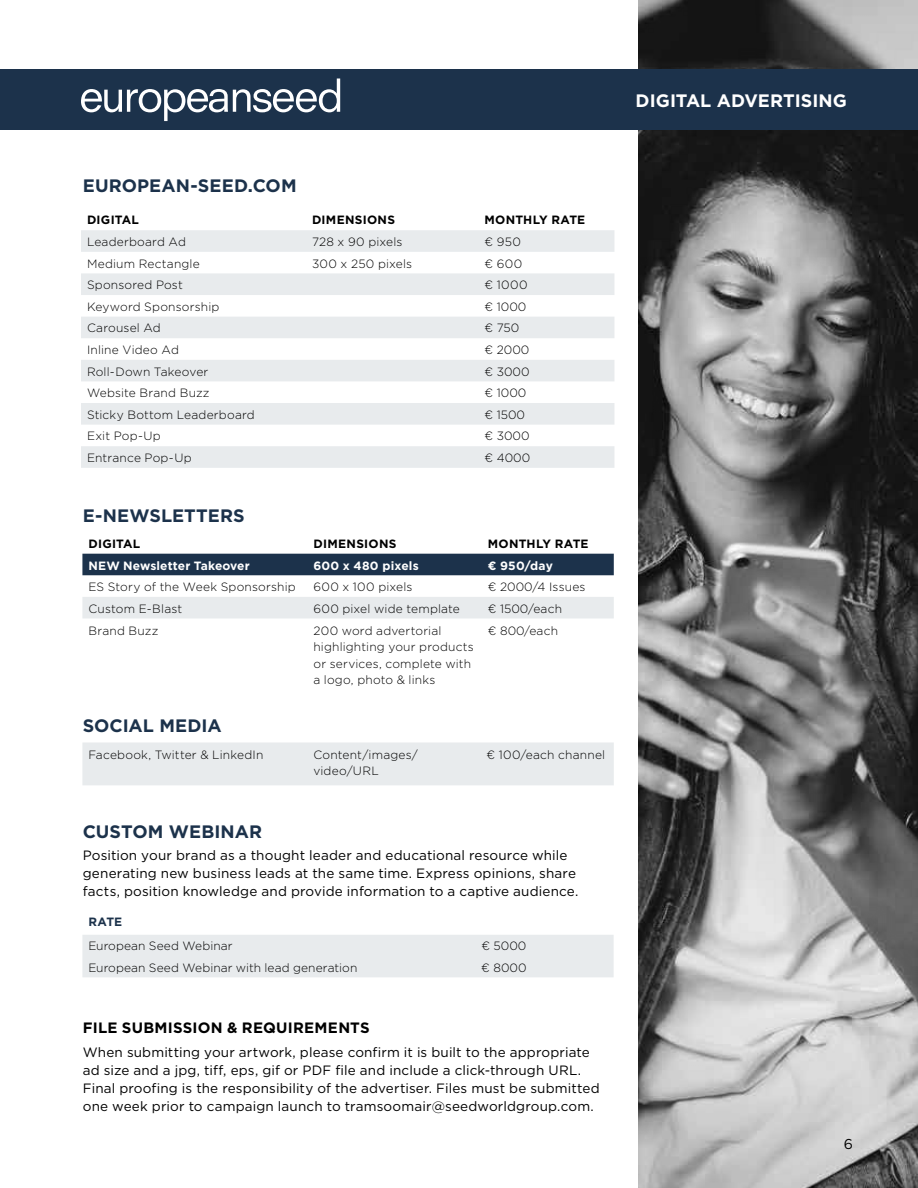
<style>
.page{position:relative;width:918px;height:1188px;background:#fff}
.page>*{position:absolute;margin:0;border:0;box-sizing:border-box;transform-origin:0 0}
.t1{font:700 18px "Gotham HTF";letter-spacing:.005em;color:#1c324b}
.t2{font:700 18px "Gotham HTF";color:#fff}
.t3{font:700 15px "Gotham HTF";letter-spacing:.015em;color:#000}
.t4{font:14.25px "Gotham HTF";color:#000}
.t5{font:13.5px/18px "Gotham HTF";letter-spacing:.01em;color:#000}
.t6{font:300 12px/16.5px "Gotham HTF";letter-spacing:.015em;color:#000}
.t7{font:700 12px "Gotham HTF";letter-spacing:.02em;color:#000}
.t8{font:700 12px "Gotham HTF";letter-spacing:.01em;color:#fff}
.t9{font:700 12px "Gotham HTF";color:#1c324b}
</style>
<div class="page">
<svg style="left:638px;top:0;width:280px;height:1188px;background:#777"></svg>
<div style="left:0;top:69px;width:918px;height:61px;background:#1c324b"></div>
<svg style="left:81px;top:79px;width:259px;height:42px"></svg>
<svg style="left:81px;top:230px;width:533px;height:238px;fill:#e8ebed"></svg>
<div style="left:82px;top:553px;width:532px;height:22px;background:#1c324b"></div>
<div style="left:82px;top:597px;width:532px;height:21px;background:#e8ebed"></div>
<div style="left:82px;top:742px;width:532px;height:43px;background:#e8ebed"></div>
<div style="left:82px;top:935px;width:532px;height:42px;background:#e8ebed"></div>
<h1 class="t1" style="left:83px;top:175px;width:215px">EUROPEAN-SEED.COM</h1>
<p class="t7" style="left:87px;top:213px;width:53px">DIGITAL</p>
<p class="t7" style="left:312px;top:213px;width:85px">DIMENSIONS</p>
<p class="t7" style="left:485px;top:213px;width:102px">MONTHLY RATE</p>
<p class="t6" style="left:87px;top:233px;width:100px">Leaderboard Ad</p>
<p class="t6" style="left:312px;top:233px;width:92px">728 x 90 pixels</p>
<p class="t6" style="left:485px;top:233px;width:38px">¤ 950</p>
<p class="t6" style="left:87px;top:255px;width:114px">Medium Rectangle</p>
<p class="t6" style="left:312px;top:255px;width:102px">300 x 250 pixels</p>
<p class="t6" style="left:485px;top:255px;width:39px">¤ 600</p>
<p class="t6" style="left:87px;top:277px;width:97px">Sponsored Post</p>
<p class="t6" style="left:485px;top:277px;width:45px">¤ 1000</p>
<p class="t6" style="left:87px;top:298px;width:134px">Keyword Sponsorship</p>
<p class="t6" style="left:485px;top:298px;width:43px">¤ 1000</p>
<p class="t6" style="left:87px;top:320px;width:75px">Carousel Ad</p>
<p class="t6" style="left:485px;top:320px;width:36px">¤ 750</p>
<p class="t6" style="left:87px;top:341px;width:93px">Inline Video Ad</p>
<p class="t6" style="left:485px;top:341px;width:46px">¤ 2000</p>
<p class="t6" style="left:87px;top:363px;width:123px">Roll-Down Takeover</p>
<p class="t6" style="left:485px;top:363px;width:47px">¤ 3000</p>
<p class="t6" style="left:87px;top:385px;width:124px">Website Brand Buzz</p>
<p class="t6" style="left:485px;top:385px;width:43px">¤ 1000</p>
<p class="t6" style="left:87px;top:406px;width:169px">Sticky Bottom Leaderboard</p>
<p class="t6" style="left:485px;top:406px;width:42px">¤ 1500</p>
<p class="t6" style="left:87px;top:428px;width:75px">Exit Pop-Up</p>
<p class="t6" style="left:485px;top:428px;width:47px">¤ 3000</p>
<p class="t6" style="left:87px;top:449px;width:106px">Entrance Pop-Up</p>
<p class="t6" style="left:485px;top:449px;width:47px">¤ 4000</p>
<h1 class="t1" style="left:83px;top:505px;width:163px">E-NEWSLETTERS</h1>
<p class="t7" style="left:88px;top:537px;width:53px">DIGITAL</p>
<p class="t7" style="left:313px;top:537px;width:85px">DIMENSIONS</p>
<p class="t7" style="left:488px;top:537px;width:102px">MONTHLY RATE</p>
<p class="t8" style="left:88px;top:558px;width:163px">NEW Newsletter Takeover</p>
<p class="t8" style="left:313px;top:558px;width:107px">600 x 480 pixels</p>
<p class="t8" style="left:488px;top:558px;width:67px">¤ 950/day</p>
<p class="t6" style="left:88px;top:579px;width:209px">ES Story of the Week Sponsorship</p>
<p class="t6" style="left:313px;top:579px;width:101px">600 x 100 pixels</p>
<p class="t6" style="left:488px;top:579px;width:99px">¤ 2000/4 Issues</p>
<p class="t6" style="left:88px;top:600px;width:95px">Custom E-Blast</p>
<p class="t6" style="left:313px;top:600px;width:148px">600 pixel wide template</p>
<p class="t6" style="left:488px;top:600px;width:76px">¤ 1500/each</p>
<p class="t6" style="left:88px;top:622px;width:72px">Brand Buzz</p>
<p class="t6" style="left:313px;top:622px;width:162px">200 word advertorial highlighting your products or services, complete with a logo, photo &amp; links</p>
<p class="t6" style="left:488px;top:622px;width:72px">¤ 800/each</p>
<h1 class="t1" style="left:83px;top:715px;width:140px">SOCIAL MEDIA</h1>
<p class="t6" style="left:88px;top:746px;width:177px">Facebook, Twitter &amp; LinkedIn</p>
<p class="t6" style="left:313px;top:746px;width:106px">Content/images/ video/URL</p>
<p class="t6" style="left:487px;top:746px;width:120px">¤ 100/each channel</p>
<h1 class="t1" style="left:83px;top:821px;width:181px">CUSTOM WEBINAR</h1>
<p class="t5" style="left:83px;top:846px;width:497px">Position your brand as a thought leader and educational resource while generating new business leads at the same time. Express opinions, share facts, position knowledge and provide information to a captive audience.</p>
<p class="t9" style="left:88px;top:915px;width:35px">RATE</p>
<p class="t6" style="left:88px;top:938px;width:146px">European Seed Webinar</p>
<p class="t6" style="left:481px;top:938px;width:47px">¤ 5000</p>
<p class="t6" style="left:88px;top:959px;width:270px">European Seed Webinar with lead generation</p>
<p class="t6" style="left:481px;top:959px;width:47px">¤ 8000</p>
<p class="t3" style="left:83px;top:1019px;width:288px">FILE SUBMISSION &amp; REQUIREMENTS</p>
<p class="t5" style="left:83px;top:1043px;width:518px">When submitting your artwork, please confirm it is built to the appropriate ad size and a jpg, tiff, eps, gif or PDF file and include a click-through URL.<br>Final proofing is the responsibility of the advertiser. Files must be submitted one week prior to campaign launch to tramsoomair@seedworldgroup.com.</p>
<h1 class="t2" style="left:636px;top:91px;width:213px">DIGITAL ADVERTISING</h1>
<p class="t4" style="left:844px;top:1136px;width:11px">6</p>
</div>
